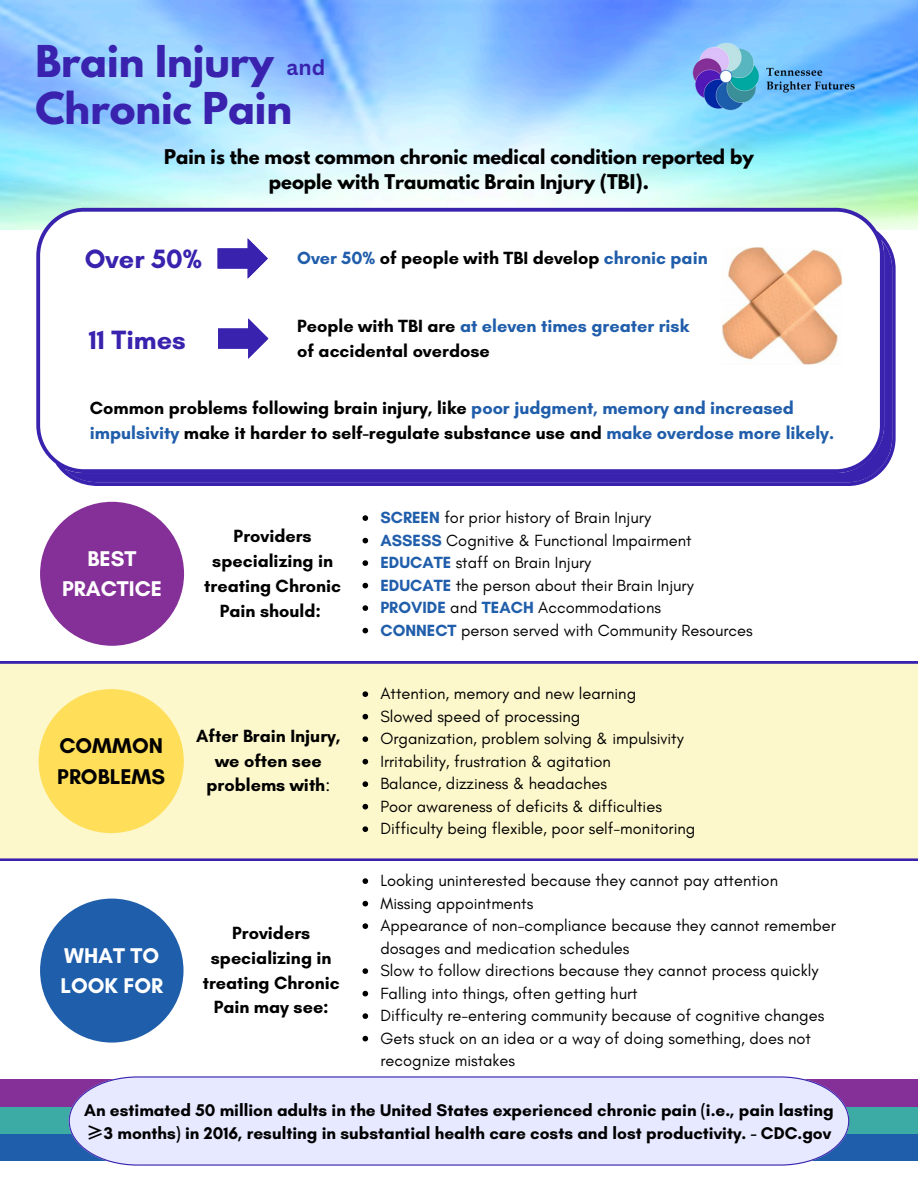
<style>
.page{position:relative;width:918px;height:1188px;background:#fff}
.page>*{position:absolute;margin:0;border:0;box-sizing:border-box;transform-origin:0 0}
.t1{font:700 38.85px/46.5px "League Spartan";color:#3922ae}
.t2{font:700 27px "Glacial Indifference";color:#3922ae}
.t3{font:700 21.75px/30.3px "Glacial Indifference";color:#fff}
.t4{font:700 21.75px/30.3px "Glacial Indifference";color:#000}
.t5{font:700 21px "Canva Sans";color:#3922ae}
.t6{font:700 18px/24.8px "Glacial Indifference";color:#000;text-align:center}
.t7{font:700 18px/24.8px "League Spartan";color:#000;text-align:center}
.t8{font:700 17.25px/23.7px "Glacial Indifference";color:#000}
.t9{font:16.5px/22.5px "Glacial Indifference";color:#000}
.s1{color:#205eab}
.s2{font-weight:400}
.s3{font-weight:700;color:#205eab}
.s4{font-family:"Noto Sans CJ Ksc"}
</style>
<div class="page">
<img style="left:0;top:0;width:918px;height:230px">
<img style="left:690px;top:39px;width:170px;height:74px">
<svg style="left:36px;top:208px;width:860px;height:278px"></svg>
<svg style="left:218px;top:238px;width:50px;height:41px"></svg>
<div style="left:0;top:662px;width:918px;height:199px;background:#fdf8cb"></div>
<div style="left:39px;top:689px;width:145px;height:144px;background:#ffde59;border-radius:50%"></div>
<div style="left:40px;top:899px;width:144px;height:144px;background:#1f5eaa;border-radius:50%"></div>
<div style="left:40px;top:502px;width:144px;height:144px;background:#853098;border-radius:50%"></div>
<div style="left:0;top:1133px;width:918px;height:27px;background:#1f5eaa"></div>
<div style="left:0;top:1107px;width:918px;height:27px;background:#3caba5"></div>
<div style="left:0;top:1080px;width:918px;height:27px;background:#853098"></div>
<svg style="left:218px;top:318px;width:50px;height:41px"></svg>
<svg style="left:69px;top:1076px;width:780px;height:89px;background:#dee0fa"></svg>
<img style="left:722px;top:248px;width:120px;height:117px">
<svg style="left:363px;top:691px;width:5px;height:6px"></svg>
<svg style="left:363px;top:714px;width:5px;height:5px"></svg>
<svg style="left:363px;top:736px;width:5px;height:6px"></svg>
<svg style="left:363px;top:759px;width:5px;height:5px"></svg>
<svg style="left:363px;top:781px;width:5px;height:6px"></svg>
<svg style="left:363px;top:804px;width:5px;height:5px"></svg>
<svg style="left:363px;top:826px;width:5px;height:6px"></svg>
<svg style="left:363px;top:878px;width:5px;height:6px"></svg>
<svg style="left:363px;top:901px;width:5px;height:5px"></svg>
<svg style="left:363px;top:923px;width:5px;height:6px"></svg>
<svg style="left:363px;top:968px;width:5px;height:6px"></svg>
<svg style="left:363px;top:991px;width:5px;height:5px"></svg>
<svg style="left:363px;top:1013px;width:5px;height:6px"></svg>
<svg style="left:363px;top:1036px;width:5px;height:5px"></svg>
<svg style="left:363px;top:515px;width:5px;height:6px"></svg>
<svg style="left:363px;top:538px;width:5px;height:5px"></svg>
<svg style="left:363px;top:560px;width:5px;height:6px"></svg>
<svg style="left:363px;top:583px;width:5px;height:5px"></svg>
<svg style="left:363px;top:605px;width:5px;height:6px"></svg>
<svg style="left:363px;top:628px;width:5px;height:5px"></svg>
<h5 class="t1" style="left:35px;top:43px;width:258px">Brain Injury<br>Chronic Pain</h5>
<h2 class="t7" style="left:164px;top:146px;width:591px">Pain is the most common chronic medical condition reported by people with Traumatic Brain Injury (TBI).</h2>
<p class="t5" style="left:287px;top:53px;width:40px">and</p>
<h5 class="t2" style="left:85px;top:242px;width:119px">Over 50%</h5>
<p class="t6" style="left:297px;top:245px;width:412px"><span class="s1">Over 50%</span> of people with TBI develop <span class="s1">chronic pain</span></p>
<h2 class="t2" style="left:89px;top:323px;width:99px">11 Times</h2>
<h5 class="t6" style="left:297px;top:313px;width:393px;text-align:left">People with TBI are <span class="s1">at eleven times greater risk </span>of accidental overdose</h5>
<h5 class="t6" style="left:90px;top:396px;width:746px;text-align:left">Common problems following brain injury, like <span class="s1">poor judgment, memory and increased impulsivity</span> make it harder to self-regulate substance use and <span class="s1">make overdose more likely.</span></h5>
<h1 class="t3" style="left:62px;top:543px;width:101px;text-align:center">BEST<br>PRACTICE</h1>
<p class="t6" style="left:204px;top:524px;width:138px">Providers specializing in treating Chronic<br>Pain should:</p>
<p class="t4" style="left:57px;top:730px;width:109px">COMMON<br>PROBLEMS</p>
<h3 class="t6" style="left:196px;top:723px;width:146px">After Brain Injury, we often see problems with<span class="s2">:</span></h3>
<p class="t3" style="left:60px;top:940px;width:104px">WHAT TO<br>LOOK FOR</p>
<p class="t6" style="left:203px;top:920px;width:138px">Providers specializing in treating Chronic<br>Pain may see:</p>
<h3 class="t9" style="left:380px;top:506px;width:272px"><span class="s3">SCREEN</span> for prior history of Brain Injury</h3>
<h5 class="t9" style="left:380px;top:529px;width:313px"><span class="s3">ASSESS</span> Cognitive &amp; Functional Impairment</h5>
<p class="t9" style="left:380px;top:551px;width:212px"><span class="s3">EDUCATE</span> staff on Brain Injury</p>
<p class="t9" style="left:380px;top:574px;width:315px"><span class="s3">EDUCATE</span> the person about their Brain Injury</p>
<p class="t9" style="left:380px;top:596px;width:282px"><span class="s3">PROVIDE</span> and <span class="s3">TEACH</span> Accommodations</p>
<p class="t9" style="left:380px;top:619px;width:374px"><span class="s3">CONNECT</span> person served with Community Resources</p>
<p class="t9" style="left:380px;top:682px;width:257px">Attention, memory and new learning</p>
<p class="t9" style="left:380px;top:705px;width:202px">Slowed speed of processing</p>
<p class="t9" style="left:380px;top:727px;width:305px">Organization, problem solving &amp; impulsivity</p>
<p class="t9" style="left:380px;top:750px;width:232px">Irritability, frustration &amp; agitation</p>
<p class="t9" style="left:380px;top:772px;width:228px">Balance, dizziness &amp; headaches</p>
<p class="t9" style="left:380px;top:795px;width:283px">Poor awareness of deficits &amp; difficulties</p>
<h5 class="t9" style="left:380px;top:817px;width:317px">Difficulty being flexible, poor self-monitoring</h5>
<p class="t9" style="left:380px;top:869px;width:399px">Looking uninterested because they cannot pay attention</p>
<p class="t9" style="left:380px;top:892px;width:154px">Missing appointments</p>
<p class="t9" style="left:380px;top:914px;width:457px">Appearance of non-compliance because they cannot remember dosages and medication schedules</p>
<p class="t9" style="left:380px;top:959px;width:439px">Slow to follow directions because they cannot process quickly</p>
<p class="t9" style="left:380px;top:982px;width:259px">Falling into things, often getting hurt</p>
<p class="t9" style="left:380px;top:1004px;width:445px">Difficulty re-entering community because of cognitive changes</p>
<h3 class="t9" style="left:380px;top:1027px;width:432px">Gets stuck on an idea or a way of doing something, does not recognize mistakes</h3>
<h4 class="t8" style="left:84px;top:1098px;width:751px">An estimated 50 million adults in the United States experienced chronic pain (i.e., pain lasting <span class="s4">≥</span>3 months) in 2016, resulting in substantial health care costs and lost productivity. - CDC.gov</h4>
</div>
